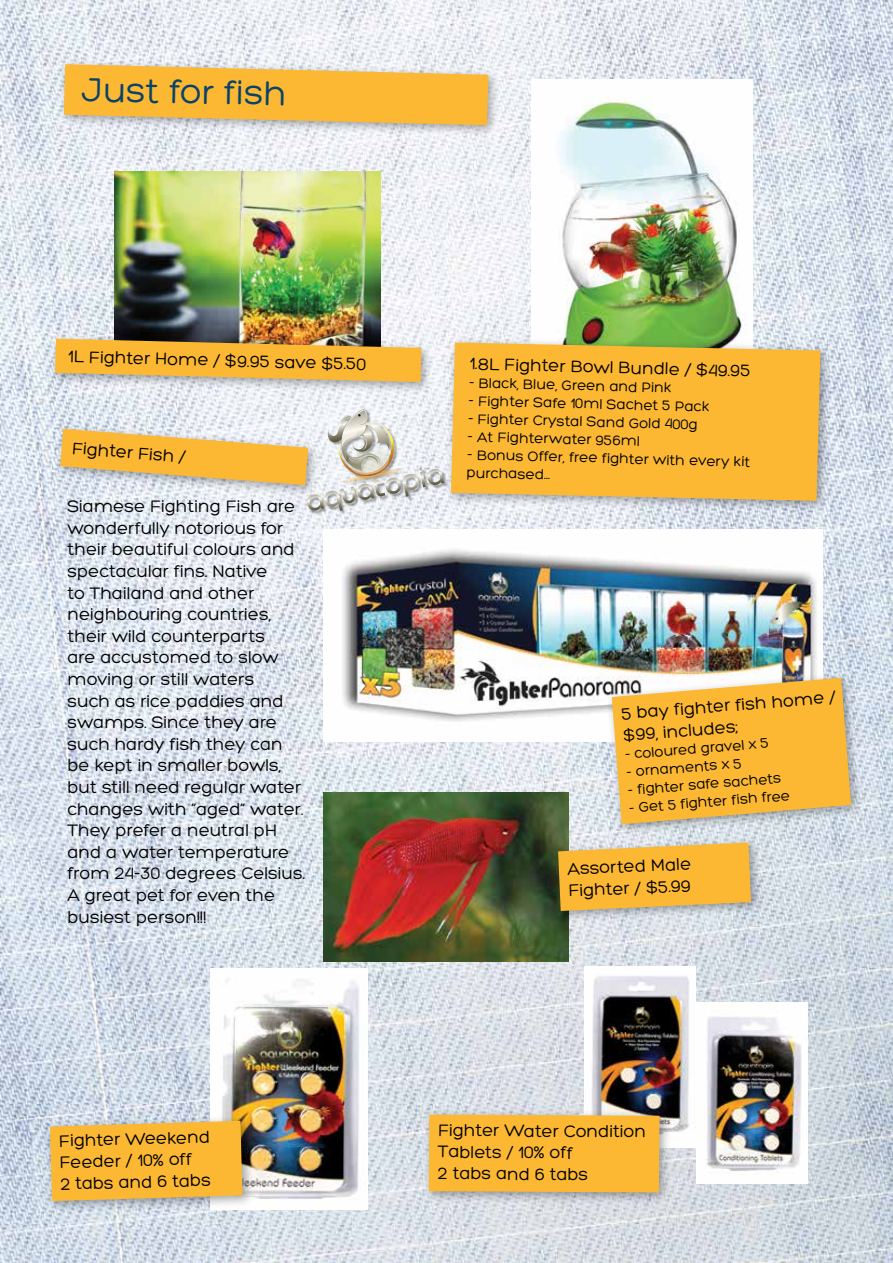
<style>
.page{position:relative;width:893px;height:1263px;background:#fff}
.page>*{position:absolute;margin:0;border:0;box-sizing:border-box;transform-origin:0 0}
.t1{font:36px "Hero";color:#094369}
.t2{font:18px/21.6px "Hero";color:#000}
.t3{font:15px/18.8px "Hero";color:#000}
</style>
<div class="page">
<img style="left:0;top:0;width:893px;height:1263px">
<img style="left:115px;top:171px;width:265px;height:162px">
<img style="left:531px;top:79px;width:221px;height:258px">
<div style="left:58px;top:58px;width:442px;height:79px;background:#000;opacity:.35"></div>
<svg style="left:64px;top:64px;width:424px;height:61px;background:#f4bd4f"></svg>
<img style="left:323px;top:792px;width:246px;height:169px">
<img style="left:323px;top:530px;width:500px;height:211px">
<img style="left:210px;top:968px;width:157px;height:241px">
<img style="left:584px;top:967px;width:112px;height:180px">
<div style="left:49px;top:333px;width:385px;height:61px;background:#000;opacity:.35"></div>
<svg style="left:55px;top:339px;width:366px;height:43px;background:#e8b247"></svg>
<div style="left:445px;top:337px;width:387px;height:176px;background:#000;opacity:.35"></div>
<svg style="left:451px;top:342px;width:369px;height:159px;background:#f7b839"></svg>
<div style="left:423px;top:1108px;width:249px;height:96px;background:#000;opacity:.35"></div>
<div style="left:429px;top:1114px;width:230px;height:78px;background:#fcb832"></div>
<div style="left:44px;top:1115px;width:210px;height:98px;background:#000;opacity:.35"></div>
<svg style="left:50px;top:1121px;width:192px;height:80px;background:#f6b83d"></svg>
<div style="left:54px;top:423px;width:266px;height:74px;background:#000;opacity:.35"></div>
<div style="left:552px;top:836px;width:211px;height:87px;background:#000;opacity:.35"></div>
<svg style="left:558px;top:842px;width:193px;height:69px;background:#f1b846"></svg>
<div style="left:606px;top:672px;width:257px;height:164px;background:#000;opacity:.35"></div>
<svg style="left:612px;top:678px;width:239px;height:146px;background:#f4bb4b"></svg>
<img style="left:696px;top:1002px;width:112px;height:181px">
<div style="left:307px;top:409px;width:141px;height:105px;background:#000;opacity:.35"></div>
<svg style="left:60px;top:409px;width:384px;height:102px"></svg>
<h1 class="t1" style="left:83px;top:71px;width:206px;rotate:1deg">Just for fish</h1>
<p class="t2" style="left:68px;top:347px;width:300px;rotate:1deg">1L Fighter Home / $9.95 save $5.50</p>
<p class="t2" style="left:470px;top:354px;width:283px;rotate:1deg">1.8L Fighter Bowl Bundle / $49.95</p>
<p class="t3" style="left:469px;top:372px;width:204px;rotate:2deg">- Black, Blue, Green and Pink</p>
<p class="t3" style="left:469px;top:390px;width:242px;rotate:2deg">- Fighter Safe 10ml Sachet 5 Pack</p>
<p class="t3" style="left:469px;top:408px;width:231px;rotate:2deg">- Fighter Crystal Sand Gold 400g</p>
<p class="t3" style="left:468px;top:426px;width:174px;rotate:2deg">- At Fighterwater 956ml</p>
<p class="t3" style="left:468px;top:444px;width:285px;rotate:2deg">- Bonus Offer, free fighter with every kit purchased...</p>
<p class="t2" style="left:73px;top:437px;width:116px;rotate:4deg">Fighter Fish /</p>
<p class="t2" style="left:67px;top:496px;width:239px">Siamese Fighting Fish are wonderfully notorious for their beautiful colours and spectacular fins. Native<br>to Thailand and other neighbouring countries, their wild counterparts<br>are accustomed to slow moving or still waters<br>such as rice paddies and swamps. Since they are such hardy fish they can be kept in smaller bowls, but still need regular water changes with “aged” water.<br>They prefer a neutral pH and a water temperature from 24-30 degrees Celsius.<br>A great pet for even the busiest person!!!</p>
<p class="t2" style="left:59px;top:1129px;width:152px;rotate:-1deg">Fighter Weekend<br>Feeder / 10% off<br>2 tabs and 6 tabs</p>
<p class="t2" style="left:621px;top:702px;width:216px;rotate:-4deg">5 bay fighter fish home / $99, includes;</p>
<p class="t3" style="left:624px;top:745px;width:146px;rotate:-5deg">- coloured gravel x 5</p>
<p class="t3" style="left:626px;top:763px;width:117px;rotate:-5deg">- ornaments x 5</p>
<p class="t3" style="left:627px;top:781px;width:155px;rotate:-5deg">- fighter safe sachets</p>
<p class="t3" style="left:628px;top:799px;width:163px;rotate:-5deg">- Get 5 fighter fish free</p>
<p class="t2" style="left:567px;top:858px;width:125px;rotate:-2deg">Assorted Male<br>Fighter / $5.99</p>
<p class="t2" style="left:438px;top:1120px;width:210px">Fighter Water Condition<br>Tablets / 10% off<br>2 tabs and 6 tabs</p>
</div>
